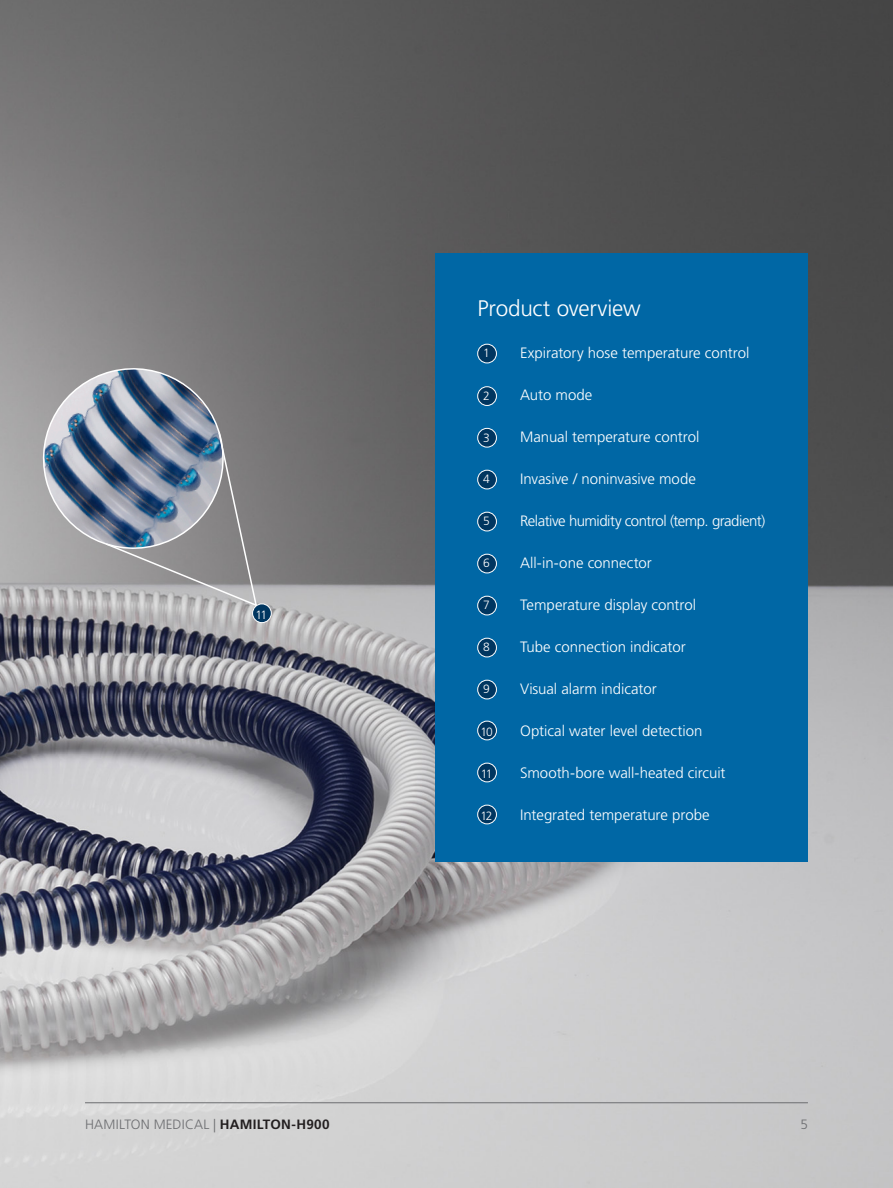
<style>
.page{position:relative;width:893px;height:1188px;background:#fff}
.page>*{position:absolute;margin:0;border:0;box-sizing:border-box;transform-origin:0 0}
.subline_white{font:300 22.5px "Frutiger LT Std";letter-spacing:-.01em;color:#fff}
.text_after_number_wh{font:300 15px "Frutiger LT Std";letter-spacing:-.005em;color:#fff}
.text_after_number_wh-2{font:300 15px "Frutiger LT Std";letter-spacing:-.035em;color:#fff}
.t1{font:300 13.5px "Frutiger LT Std";letter-spacing:.015em;color:#6c6d70}
.t2{font:300 12px "Frutiger LT Std";letter-spacing:-.125em;color:#fff}
.s1{font-weight:700;color:#231f20}
</style>
<div class="page">
<img style="left:0;top:0;width:893px;height:1188px">
<div style="left:253px;top:604px;width:18px;height:19px;background:#003660;border-radius:50%"></div>
<div style="left:252px;top:604px;width:19px;height:19px;border:1px solid #fff;border-radius:50%"></div>
<svg style="left:34px;top:360px;width:224px;height:247px;background:#8b919b"></svg>
<div style="left:436px;top:253px;width:372px;height:609px;background:#0067a5"></div>
<div style="left:478px;top:344px;width:18px;height:19px;background:#003660;border-radius:50%"></div>
<div style="left:477px;top:344px;width:20px;height:19px;border:1px solid #fff;border-radius:50%"></div>
<div style="left:478px;top:387px;width:18px;height:18px;background:#003660;border-radius:50%"></div>
<div style="left:477px;top:387px;width:20px;height:19px;border:1px solid #fff;border-radius:50%"></div>
<div style="left:478px;top:470px;width:18px;height:19px;background:#003660;border-radius:50%"></div>
<div style="left:477px;top:470px;width:20px;height:19px;border:1px solid #fff;border-radius:50%"></div>
<div style="left:478px;top:512px;width:18px;height:19px;background:#003660;border-radius:50%"></div>
<div style="left:477px;top:512px;width:20px;height:19px;border:1px solid #fff;border-radius:50%"></div>
<div style="left:478px;top:554px;width:18px;height:19px;background:#003660;border-radius:50%"></div>
<div style="left:477px;top:554px;width:20px;height:19px;border:1px solid #fff;border-radius:50%"></div>
<div style="left:478px;top:596px;width:18px;height:19px;background:#003660;border-radius:50%"></div>
<div style="left:477px;top:596px;width:20px;height:19px;border:1px solid #fff;border-radius:50%"></div>
<div style="left:478px;top:638px;width:18px;height:19px;background:#003660;border-radius:50%"></div>
<div style="left:477px;top:638px;width:20px;height:19px;border:1px solid #fff;border-radius:50%"></div>
<div style="left:478px;top:680px;width:18px;height:19px;background:#003660;border-radius:50%"></div>
<div style="left:477px;top:680px;width:20px;height:19px;border:1px solid #fff;border-radius:50%"></div>
<div style="left:478px;top:721px;width:18px;height:19px;background:#003660;border-radius:50%"></div>
<div style="left:477px;top:721px;width:20px;height:19px;border:1px solid #fff;border-radius:50%"></div>
<div style="left:478px;top:763px;width:18px;height:19px;background:#003660;border-radius:50%"></div>
<div style="left:477px;top:763px;width:20px;height:19px;border:1px solid #fff;border-radius:50%"></div>
<div style="left:478px;top:805px;width:18px;height:19px;background:#003660;border-radius:50%"></div>
<div style="left:477px;top:805px;width:20px;height:19px;border:1px solid #fff;border-radius:50%"></div>
<div style="left:478px;top:428px;width:18px;height:19px;background:#003660;border-radius:50%"></div>
<div style="left:477px;top:428px;width:20px;height:19px;border:1px solid #fff;border-radius:50%"></div>
<hr style="left:85px;top:1103px;width:723px;height:1px;background:#6c6d70">
<p class="t2" style="left:256px;top:608px;width:13px">11</p>
<p class="subline_white" style="left:477px;top:296px;width:165px">Product overview</p>
<p class="text_after_number_wh" style="left:520px;top:344px;width:231px">Expiratory hose temperature control</p>
<p class="text_after_number_wh" style="left:520px;top:386px;width:74px">Auto mode</p>
<p class="text_after_number_wh" style="left:520px;top:428px;width:181px">Manual temperature control</p>
<p class="text_after_number_wh" style="left:520px;top:470px;width:177px">Invasive / noninvasive mode</p>
<p class="text_after_number_wh-2" style="left:520px;top:512px;width:247px">Relative humidity control (temp. gradient)</p>
<p class="text_after_number_wh" style="left:520px;top:554px;width:133px">All-in-one connector</p>
<p class="text_after_number_wh" style="left:520px;top:596px;width:178px">Temperature display control</p>
<p class="text_after_number_wh" style="left:520px;top:638px;width:167px">Tube connection indicator</p>
<p class="text_after_number_wh" style="left:520px;top:680px;width:138px">Visual alarm indicator</p>
<p class="text_after_number_wh" style="left:520px;top:722px;width:184px">Optical water level detection</p>
<p class="text_after_number_wh" style="left:520px;top:764px;width:207px">Smooth-bore wall-heated circuit</p>
<p class="text_after_number_wh" style="left:520px;top:806px;width:191px">Integrated temperature probe</p>
<p class="t2" style="left:483px;top:346px;width:8px">1</p>
<p class="t2" style="left:483px;top:389px;width:8px">2</p>
<p class="t2" style="left:483px;top:431px;width:8px">3</p>
<p class="t2" style="left:483px;top:472px;width:8px">4</p>
<p class="t2" style="left:483px;top:514px;width:8px">5</p>
<p class="t2" style="left:483px;top:556px;width:8px">6</p>
<p class="t2" style="left:483px;top:598px;width:8px">7</p>
<p class="t2" style="left:483px;top:640px;width:8px">8</p>
<p class="t2" style="left:483px;top:682px;width:8px">9</p>
<p class="t2" style="left:480px;top:725px;width:14px">10</p>
<p class="t2" style="left:481px;top:767px;width:13px">11</p>
<p class="t2" style="left:480px;top:809px;width:14px">12</p>
<p class="t1" style="left:85px;top:1116px;width:246px">HAMILTON MEDICAL | <span class="s1">HAMILTON-H900</span></p>
<p class="t1" style="left:800px;top:1116px;width:9px">5</p>
</div>
